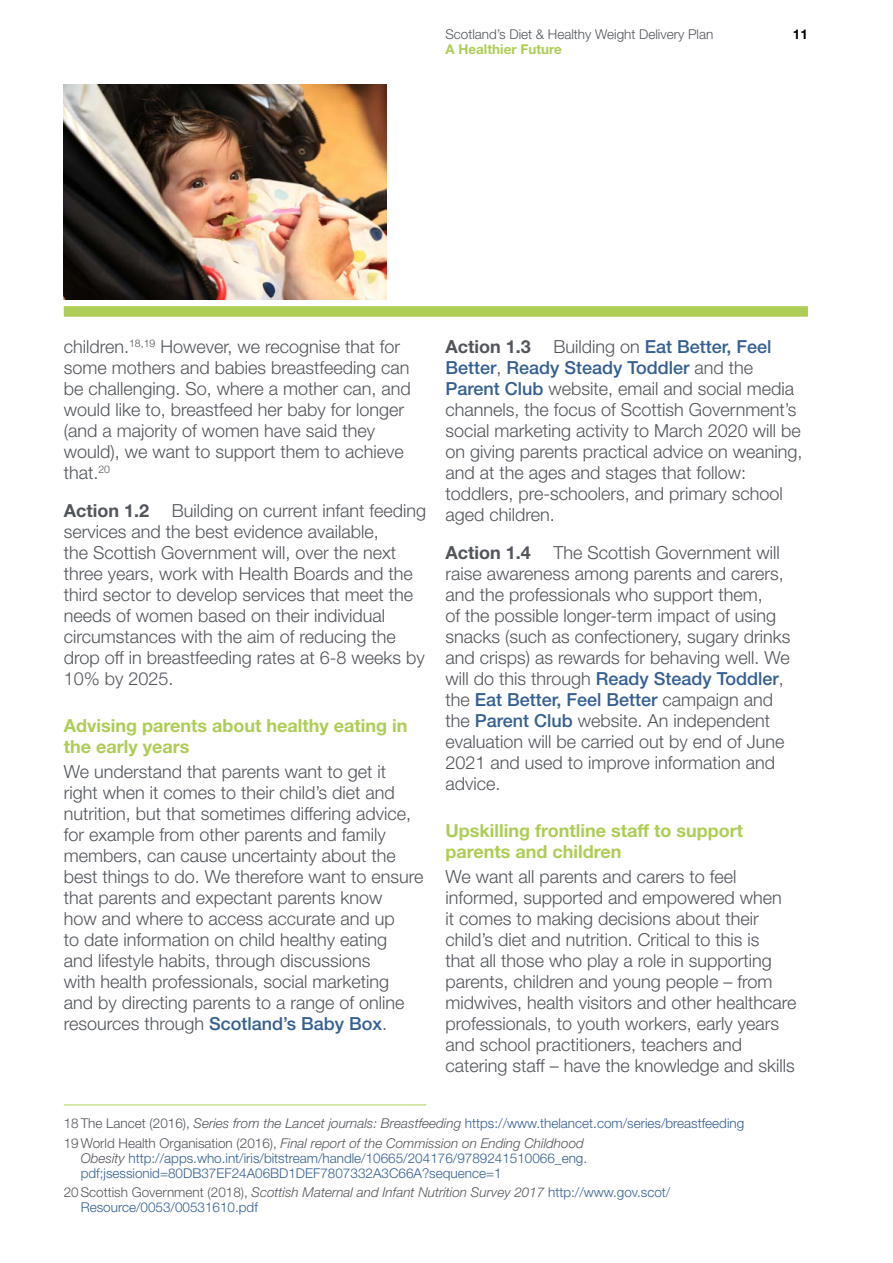
<style>
.page{position:relative;width:893px;height:1263px;background:#fff}
.page>*{position:absolute;margin:0;border:0;box-sizing:border-box;transform-origin:0 0}
.t1{font:300 18px/21px "Helvetica Neue LT Std";color:#52555b}
.t2{font:700 18px/21px "Helvetica Neue LT Std";color:#aecd56}
.t3{font:700 18px "Helvetica Neue LT Std";color:#52555b}
.t4{font:300 13.5px/15px "Helvetica Neue LT Std";color:#365f91}
.t5{font:italic 300 13.5px/19.2px "Helvetica Neue LT Std";color:#52555b}
.t6{font:300 13.5px "Helvetica Neue LT Std";color:#52555b}
.t7{font:700 13.5px "Helvetica Neue LT Std";color:#aecd56}
.t8{font:700 13.5px "Helvetica Neue LT Std";color:#000}
.s1{font-weight:500;color:#365f91}
.s2{font-style:normal}
.s3{font-style:normal;color:#365f91}
.s4{font-style:italic;color:#52555b}
.s5{color:#52555b}
</style>
<div class="page">
<div style="left:64px;top:306px;width:744px;height:11px;background:#aecd56"></div>
<hr style="left:64px;top:1104px;width:362px;height:1px;background:#aecd56">
<img style="left:64px;top:84px;width:322px;height:215px">
<p class="t6" style="left:445px;top:26px;width:269px">Scotland’s Diet &amp; Healthy Weight Delivery Plan</p>
<p class="t8" style="left:793px;top:26px;width:17px">11</p>
<p class="t7" style="left:445px;top:41px;width:118px">A Healthier Future</p>
<p class="t1" style="left:64px;top:336px;width:349px">children.<sup>18,19</sup> However, we recognise that for some mothers and babies breastfeeding can be challenging. So, where a mother can, and would like to, breastfeed her baby for longer (and a majority of women have said they would), we want to support them to achieve that.<sup>20</sup></p>
<p class="t3" style="left:64px;top:499px;width:87px">Action 1.2</p>
<p class="t1" style="left:64px;top:500px;width:364px;text-indent:108px">Building on current infant feeding services and the best evidence available,<br>the Scottish Government will, over the next three years, work with Health Boards and the third sector to develop services that meet the needs of women based on their individual circumstances with the aim of reducing the drop off in breastfeeding rates at 6-8 weeks by 10% by 2025.</p>
<p class="t2" style="left:64px;top:714px;width:345px">Advising parents about healthy eating in the early years</p>
<p class="t1" style="left:64px;top:761px;width:361px">We understand that parents want to get it right when it comes to their child’s diet and nutrition, but that sometimes differing advice, for example from other parents and family members, can cause uncertainty about the best things to do. We therefore want to ensure that parents and expectant parents know<br>how and where to access accurate and up<br>to date information on child healthy eating<br>and lifestyle habits, through discussions<br>with health professionals, social marketing<br>and by directing parents to a range of online resources through <span class="s1">Scotland’s Baby Box</span>.</p>
<p class="t3" style="left:445px;top:335px;width:87px">Action 1.3</p>
<p class="t1" style="left:445px;top:336px;width:359px;text-indent:108px">Building on <span class="s1">Eat Better, Feel Better</span>, <span class="s1">Ready Steady Toddler</span> and the <span class="s1">Parent Club</span> website, email and social media channels, the focus of Scottish Government’s social marketing activity to March 2020 will be on giving parents practical advice on weaning, and at the ages and stages that follow: toddlers, pre-schoolers, and primary school aged children.</p>
<p class="t3" style="left:445px;top:542px;width:87px">Action 1.4</p>
<p class="t1" style="left:445px;top:542px;width:347px;text-indent:108px">The Scottish Government will raise awareness among parents and carers, and the professionals who support them,<br>of the possible longer-term impact of using snacks (such as confectionery, sugary drinks and crisps) as rewards for behaving well. We will do this through <span class="s1">Ready Steady Toddler</span>, the <span class="s1">Eat Better, Feel Better</span> campaign and the <span class="s1">Parent Club</span> website. An independent evaluation will be carried out by end of June 2021 and used to improve information and advice.</p>
<p class="t2" style="left:445px;top:819px;width:299px">Upskilling frontline staff to support parents and children</p>
<p class="t1" style="left:445px;top:866px;width:353px">We want all parents and carers to feel informed, supported and empowered when<br>it comes to making decisions about their child’s diet and nutrition. Critical to this is<br>that all those who play a role in supporting parents, children and young people – from midwives, health visitors and other healthcare professionals, to youth workers, early years and school practitioners, teachers and catering staff – have the knowledge and skills</p>
<p class="t5" style="left:64px;top:1114px;width:682px"><span class="s2">18 The Lancet (2016),</span> Series from the Lancet journals: Breastfeeding <span class="s3">https://www.thelancet.com/series/breastfeeding<br></span><span class="s2">19World Health Organisation (2016),</span> Final report of the Commission on Ending Childhood</p>
<p class="t4" style="left:81px;top:1150px;width:508px"><span class="s4">Obesity</span> http://apps.who.int/iris/bitstream/handle/10665/204176/9789241510066_eng. pdf;jsessionid=80DB37EF24A06BD1DEF7807332A3C66A?sequence=1</p>
<p class="t4" style="left:81px;top:1184px;width:591px;text-indent:-17px"><span class="s5">20Scottish Government (2018),</span> <span class="s4">Scottish Maternal and Infant Nutrition Survey 2017</span> http://www.gov.scot/<br>Resource/0053/00531610.pdf</p>
</div>
